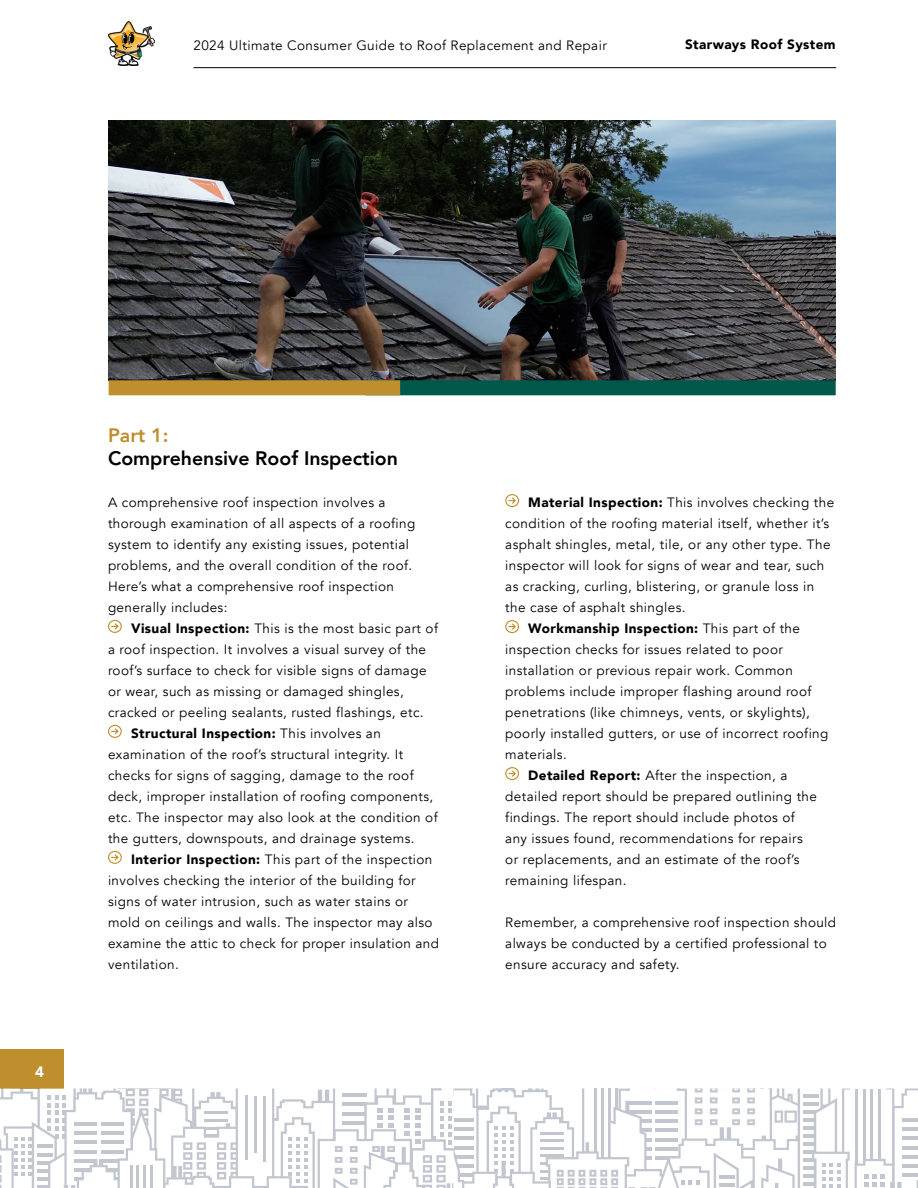
<style>
.page{position:relative;width:918px;height:1188px;background:#fff}
.page>*{position:absolute;margin:0;border:0;box-sizing:border-box;transform-origin:0 0}
.t1{font:800 19.5px "Avenir";color:#000}
.t2{font:800 19.5px "Avenir";color:#bf8e2d}
.t3{font:900 15px "Avenir";color:#fff}
.t4{font:13.5px/21px "Avenir";letter-spacing:.03em;color:#000}
.t5{font:900 13.5px "Avenir";letter-spacing:.03em;color:#000}
.s1{font-weight:900}
.s2{font-weight:400}
</style>
<div class="page">
<div style="left:0;top:1049px;width:64px;height:40px;background:#bf8e2d"></div>
<hr style="left:193px;top:67px;width:643px;height:1px;background:#000">
<svg style="left:0;top:1089px;width:918px;height:99px"></svg>
<img style="left:108px;top:120px;width:728px;height:260px">
<svg style="left:108px;top:619px;width:14px;height:14px"></svg>
<svg style="left:108px;top:724px;width:14px;height:14px"></svg>
<svg style="left:108px;top:850px;width:14px;height:14px"></svg>
<div style="left:366px;top:380px;width:470px;height:15px;background:#00584b"></div>
<div style="left:109px;top:380px;width:291px;height:15px;background:#bf8e2d"></div>
<svg style="left:505px;top:494px;width:14px;height:14px"></svg>
<svg style="left:505px;top:620px;width:14px;height:14px"></svg>
<svg style="left:505px;top:767px;width:14px;height:14px"></svg>
<img style="left:109px;top:21px;width:46px;height:45px">
<p class="t4" style="left:193px;top:35px;width:415px">2024 Ultimate Consumer Guide to Roof Replacement and Repair</p>
<p class="t5" style="left:685px;top:33px;width:152px">Starways Roof System</p>
<p class="t3" style="left:35px;top:1059px;width:10px">4</p>
<h1 class="t2" style="left:108px;top:417px;width:62px">Part 1:</h1>
<h1 class="t1" style="left:108px;top:440px;width:291px">Comprehensive Roof Inspection</h1>
<p class="t4" style="left:108px;top:492px;width:309px">A comprehensive roof inspection involves a thorough examination of all aspects of a roofing system to identify any existing issues, potential problems, and the overall condition of the roof.<br>Here’s what a comprehensive roof inspection generally includes:</p>
<p class="t4" style="left:131px;top:618px;width:309px"><span class="s1">Visual Inspection:</span> This is the most basic part of</p>
<p class="t4" style="left:108px;top:639px;width:320px">a roof inspection. It involves a visual survey of the</p>
<p class="t4" style="left:108px;top:660px;width:320px">roof’s surface to check for visible signs of damage</p>
<p class="t4" style="left:108px;top:681px;width:297px">or wear, such as missing or damaged shingles,</p>
<p class="t4" style="left:108px;top:702px;width:317px">cracked or peeling sealants, rusted flashings, etc.</p>
<p class="t5" style="left:131px;top:722px;width:251px">Structural Inspection: <span class="s2">This involves an</span></p>
<p class="t4" style="left:108px;top:744px;width:297px">examination of the roof’s structural integrity. It</p>
<p class="t4" style="left:108px;top:765px;width:307px">checks for signs of sagging, damage to the roof</p>
<p class="t4" style="left:108px;top:786px;width:327px">deck, improper installation of roofing components,</p>
<p class="t4" style="left:108px;top:807px;width:331px">etc. The inspector may also look at the condition of</p>
<p class="t4" style="left:108px;top:828px;width:308px">the gutters, downspouts, and drainage systems.</p>
<p class="t4" style="left:131px;top:849px;width:303px"><span class="s1">Interior Inspection:</span> This part of the inspection</p>
<p class="t4" style="left:108px;top:870px;width:309px">involves checking the interior of the building for</p>
<p class="t4" style="left:108px;top:891px;width:302px">signs of water intrusion, such as water stains or</p>
<p class="t4" style="left:108px;top:912px;width:326px">mold on ceilings and walls. The inspector may also</p>
<p class="t4" style="left:108px;top:933px;width:333px">examine the attic to check for proper insulation and</p>
<p class="t4" style="left:108px;top:954px;width:72px">ventilation.</p>
<p class="t4" style="left:528px;top:492px;width:307px"><span class="s1">Material Inspection:</span> This involves checking the</p>
<p class="t4" style="left:505px;top:513px;width:325px">condition of the roofing material itself, whether it’s</p>
<p class="t4" style="left:505px;top:534px;width:327px">asphalt shingles, metal, tile, or any other type. The</p>
<p class="t4" style="left:505px;top:555px;width:321px">inspector will look for signs of wear and tear, such</p>
<p class="t4" style="left:505px;top:576px;width:311px">as cracking, curling, blistering, or granule loss in</p>
<p class="t4" style="left:505px;top:597px;width:182px">the case of asphalt shingles.</p>
<p class="t5" style="left:528px;top:617px;width:273px">Workmanship Inspection: <span class="s2">This part of the</span></p>
<p class="t4" style="left:505px;top:639px;width:279px">inspection checks for issues related to poor</p>
<p class="t4" style="left:505px;top:660px;width:289px">installation or previous repair work. Common</p>
<p class="t4" style="left:505px;top:681px;width:308px">problems include improper flashing around roof</p>
<p class="t4" style="left:505px;top:702px;width:306px">penetrations (like chimneys, vents, or skylights),</p>
<p class="t4" style="left:505px;top:723px;width:325px">poorly installed gutters, or use of incorrect roofing</p>
<p class="t4" style="left:505px;top:744px;width:63px">materials.</p>
<p class="t4" style="left:528px;top:765px;width:261px"><span class="s1">Detailed Report:</span> After the inspection, a</p>
<p class="t4" style="left:505px;top:786px;width:313px">detailed report should be prepared outlining the</p>
<p class="t4" style="left:505px;top:807px;width:291px">findings. The report should include photos of</p>
<p class="t4" style="left:505px;top:828px;width:299px">any issues found, recommendations for repairs</p>
<p class="t4" style="left:505px;top:849px;width:296px">or replacements, and an estimate of the roof’s</p>
<p class="t4" style="left:505px;top:870px;width:123px">remaining lifespan.</p>
<p class="t4" style="left:505px;top:912px;width:332px">Remember, a comprehensive roof inspection should always be conducted by a certified professional to ensure accuracy and safety.</p>
</div>
